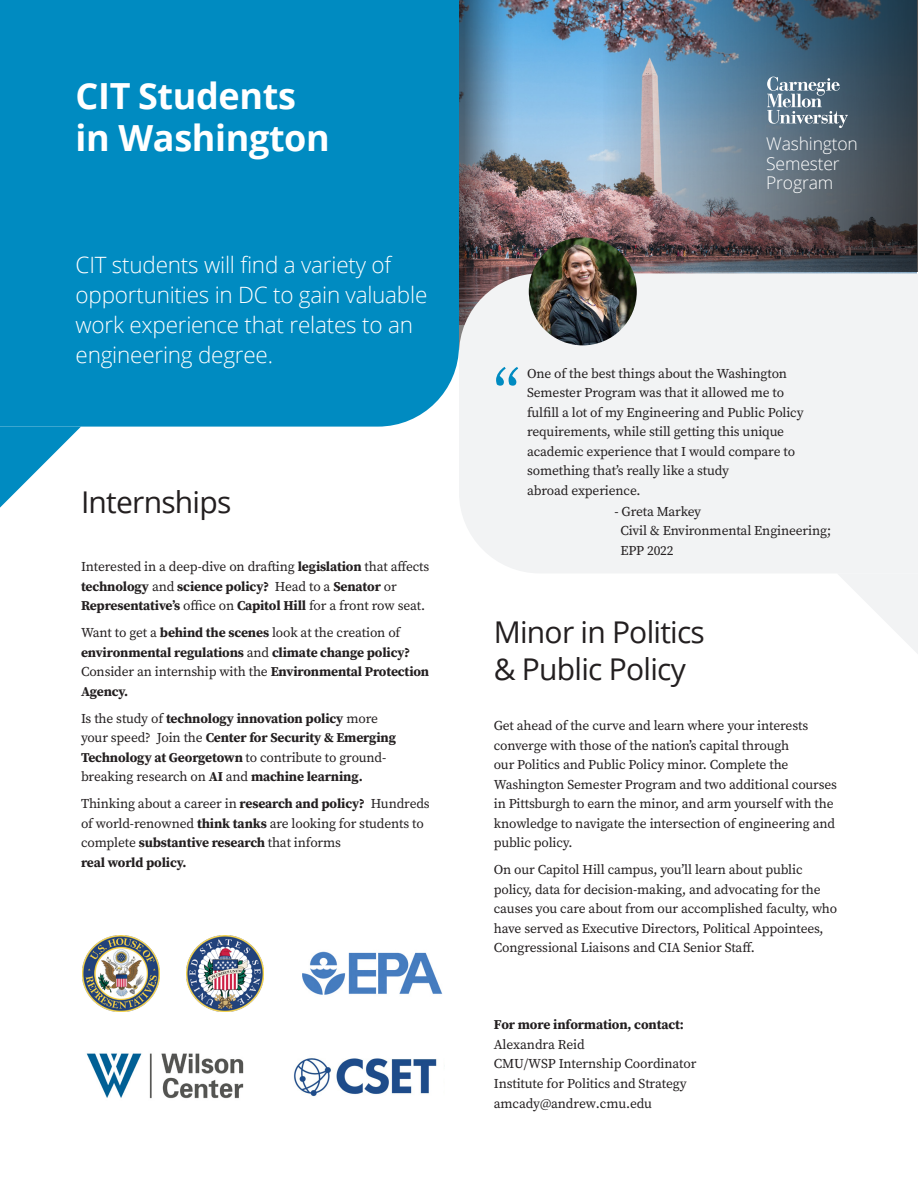
<style>
.page{position:relative;width:918px;height:1188px;background:#fff}
.page>*{position:absolute;margin:0;border:0;box-sizing:border-box;transform-origin:0 0}
.t1{font:61.5px "Source Serif Pro";color:#008bc1}
.t2{font:700 36px/42px "Open Sans";letter-spacing:-.01em;color:#fff}
.t3{font:30px/37.5px "Open Sans";letter-spacing:-.025em;color:#231f20}
.t4{font:300 22.5px/30px "Open Sans";letter-spacing:-.01em;color:#fff}
.t5{font:300 17.55px/19.5px "Open Sans";letter-spacing:-.01em;color:#fff}
.t6{font:13.5px/19.5px "Source Serif Pro";letter-spacing:-.01em;color:#231f20}
.t7{font:700 13.5px/19.5px "Source Serif Pro";letter-spacing:-.01em;color:#231f20}
.s1{font-weight:700}
.s2{font-weight:400}
</style>
<div class="page">
<img style="left:519px;top:0;width:397px;height:273px">
<img style="left:459px;top:0;width:60px;height:273px">
<div style="left:459px;top:273px;width:459px;height:300px;background:#f2f3f4"></div>
<svg style="left:838px;top:573px;width:80px;height:81px"></svg>
<div style="left:0;top:0;width:459px;height:427px;background:#008bc1"></div>
<svg style="left:0;top:427px;width:81px;height:81px"></svg>
<img style="left:529px;top:237px;width:108px;height:108px;border-radius:54px">
<img style="left:83px;top:935px;width:77px;height:77px">
<img style="left:187px;top:935px;width:76px;height:77px">
<img style="left:302px;top:951px;width:141px;height:44px">
<img style="left:86px;top:1053px;width:158px;height:46px">
<img style="left:294px;top:1058px;width:143px;height:39px">
<img style="left:603px;top:0;width:315px;height:272px">
<svg style="left:767px;top:77px;width:81px;height:51px;background:#748998"></svg>
<p class="t2" style="left:76px;top:74px;width:256px">CIT Students in Washington</p>
<p class="t4" style="left:76px;top:249px;width:353px">CIT students will find a variety of opportunities in DC to gain valuable work experience that relates to an engineering degree.</p>
<p class="t3" style="left:81px;top:482px;width:152px">Internships</p>
<p class="t6" style="left:81px;top:557px;width:350px">Interested in a deep-dive on drafting <span class="s1">legislation</span> that affects <span class="s1">technology</span> and <span class="s1">science policy?</span> Head to a <span class="s1">Senator</span> or<br><span class="s1">Representative’s</span> office on <span class="s1">Capitol Hill</span> for a front row seat.</p>
<p class="t7" style="left:81px;top:623px;width:350px"><span class="s2">Want to get a</span> behind the scenes <span class="s2">look at the creation of </span>environmental regulations <span class="s2">and</span> climate change policy?<br><span class="s2">Consider an internship with the</span> Environmental Protection Agency.</p>
<p class="t7" style="left:81px;top:708px;width:317px"><span class="s2">Is the study of</span> technology innovation policy <span class="s2">more your speed? Join the</span> Center for Security &amp; Emerging Technology at Georgetown <span class="s2">to contribute to ground&shy;breaking research on</span> AI <span class="s2">and</span> machine learning.</p>
<p class="t6" style="left:81px;top:794px;width:350px">Thinking about a career in <span class="s1">research and policy?</span> Hundreds of world-renowned <span class="s1">think tanks</span> are looking for students to complete <span class="s1">substantive research</span> that informs<br><span class="s1">real world policy.</span></p>
<p class="t5" style="left:766px;top:134px;width:93px">Washington<br>Semester<br>Program</p>
<p class="t1" style="left:494px;top:351px;width:27px">“</p>
<p class="t6" style="left:527px;top:363px;width:278px">One of the best things about the Washington Semester Program was that it allowed me to fulfill a lot of my Engineering and Public Policy requirements, while still getting this unique academic experience that I would compare to something that’s really like a study<br>abroad experience.</p>
<p class="t6" style="left:621px;top:501px;width:212px;text-indent:-6px">- Greta Markey<br>Civil &amp; Environmental Engineering;<br>EPP 2022</p>
<p class="t3" style="left:494px;top:612px;width:213px">Minor in Politics &amp; Public Policy</p>
<p class="t6" style="left:494px;top:716px;width:345px">Get ahead of the curve and learn where your interests converge with those of the nation’s capital through<br>our Politics and Public Policy minor. Complete the Washington Semester Program and two additional courses in Pittsburgh to earn the minor, and arm yourself with the knowledge to navigate the intersection of engineering and public policy.</p>
<p class="t6" style="left:494px;top:860px;width:345px">On our Capitol Hill campus, you’ll learn about public policy, data for decision-making, and advocating for the causes you care about from our accomplished faculty, who have served as Executive Directors, Political Appointees, Congressional Liaisons and CIA Senior Staff.</p>
<p class="t6" style="left:494px;top:1014px;width:204px"><span class="s1">For more information, contact:<br></span>Alexandra Reid<br>CMU/WSP Internship Coordinator<br>Institute for Politics and Strategy amcady@andrew.cmu.edu</p>
</div>
